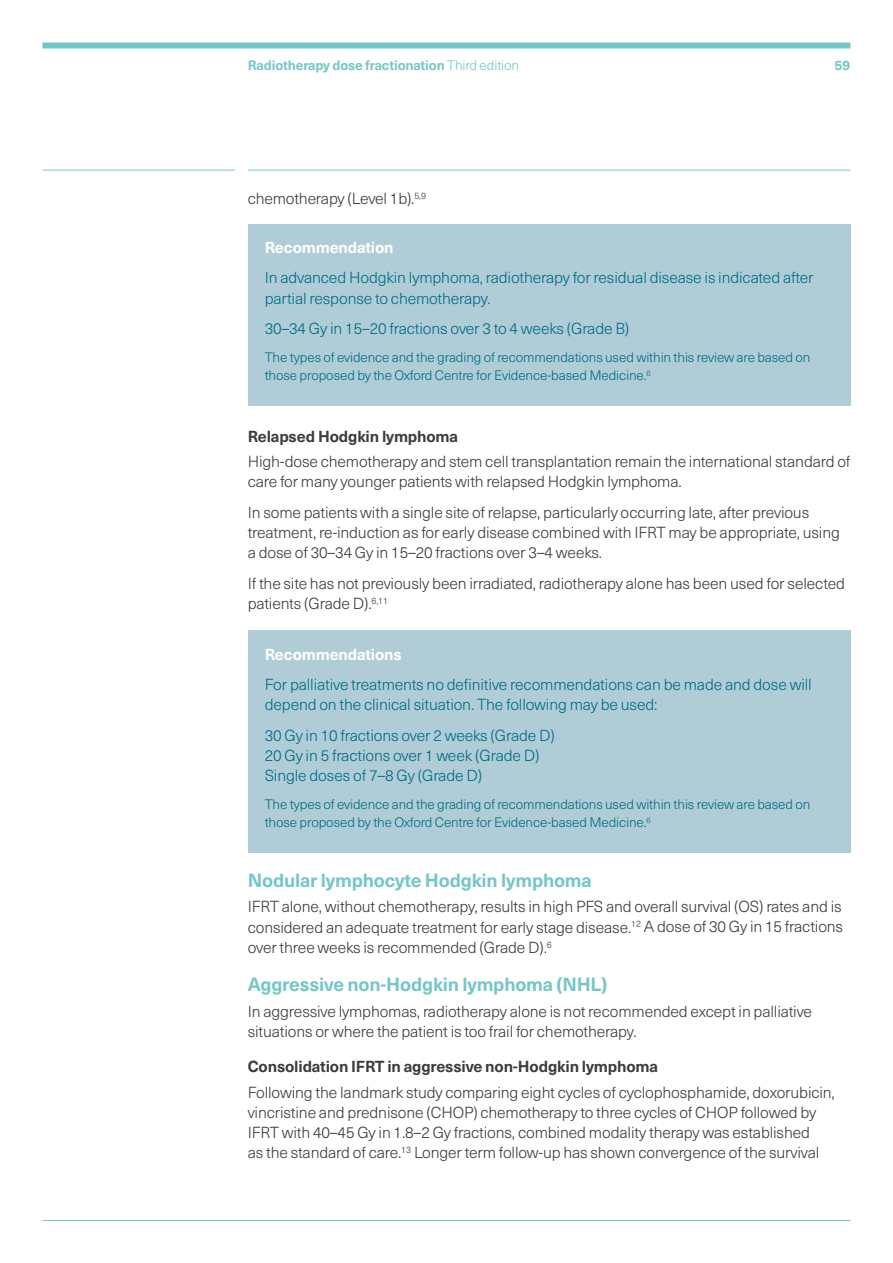
<style>
.page{position:relative;width:893px;height:1263px;background:#fff}
.page>*{position:absolute;margin:0;border:0;box-sizing:border-box;transform-origin:0 0}
.t1{font:700 18.75px "Neue Haas Unica Pro";letter-spacing:-.01em;color:#75c6c7}
.t2{font:300 15.75px/20.2px "Neue Haas Unica Pro";letter-spacing:-.01em;color:#3c3c3b}
.t3{font:300 15.75px/20.2px "Neue Haas Unica Pro";letter-spacing:-.01em;color:#006d83}
.t4{font:700 15.75px "Neue Haas Unica Pro";letter-spacing:-.01em;color:#3c3c3b}
.t5{font:700 15.75px "Neue Haas Unica Pro";letter-spacing:-.01em;color:#fff}
.t6{font:300 13.5px/18px "Neue Haas Unica Pro";letter-spacing:-.01em;color:#006d83}
.t7{font:700 13.5px "Neue Haas Unica Pro";letter-spacing:-.01em;color:#75c6c7}
.s1{font-weight:300}
</style>
<div class="page">
<div style="left:43px;top:43px;width:807px;height:6px;background:#75c6c7"></div>
<hr style="left:43px;top:1220px;width:807px;height:1px;background:#75c6c7">
<hr style="left:43px;top:170px;width:192px;height:1px;background:#75c6c7">
<hr style="left:248px;top:170px;width:602px;height:1px;background:#75c6c7">
<div style="left:248px;top:224px;width:602px;height:182px;background:#b0cdd7"></div>
<div style="left:248px;top:631px;width:602px;height:222px;background:#b0cdd7"></div>
<p class="t7" style="left:248px;top:57px;width:273px">Radiotherapy dose fractionation <span class="s1">Third edition</span></p>
<p class="t7" style="left:834px;top:57px;width:18px">59</p>
<p class="t2" style="left:248px;top:188px;width:180px">chemotherapy (Level 1b).<sup>5,9</sup></p>
<p class="t5" style="left:265px;top:238px;width:131px">Recommendation</p>
<p class="t3" style="left:265px;top:268px;width:550px">In advanced Hodgkin lymphoma, radiotherapy for residual disease is indicated after partial response to chemotherapy.</p>
<p class="t3" style="left:265px;top:319px;width:366px">30–34 Gy in 15–20 fractions over 3 to 4 weeks (Grade B)</p>
<p class="t6" style="left:265px;top:349px;width:547px">The types of evidence and the grading of recommendations used within this review are based on those proposed by the Oxford Centre for Evidence-based Medicine.<sup>6</sup></p>
<p class="t4" style="left:248px;top:426px;width:212px">Relapsed Hodgkin lymphoma</p>
<p class="t2" style="left:248px;top:452px;width:604px">High-dose chemotherapy and stem cell transplantation remain the international standard of care for many younger patients with relapsed Hodgkin lymphoma.</p>
<p class="t2" style="left:248px;top:502px;width:594px">In some patients with a single site of relapse, particularly occurring late, after previous treatment, re-induction as for early disease combined with IFRT may be appropriate, using a dose of 30–34 Gy in 15–20 fractions over 3–4 weeks.</p>
<p class="t2" style="left:248px;top:573px;width:599px">If the site has not previously been irradiated, radiotherapy alone has been used for selected patients (Grade D).<sup>6,11</sup></p>
<p class="t5" style="left:265px;top:644px;width:139px">Recommendations</p>
<p class="t3" style="left:265px;top:675px;width:549px">For palliative treatments no definitive recommendations can be made and dose will depend on the clinical situation. The following may be used:</p>
<p class="t3" style="left:265px;top:725px;width:292px">30 Gy in 10 fractions over 2 weeks (Grade D)<br>20 Gy in 5 fractions over 1 week (Grade D)<br>Single doses of 7–8 Gy (Grade D)</p>
<p class="t6" style="left:265px;top:796px;width:547px">The types of evidence and the grading of recommendations used within this review are based on those proposed by the Oxford Centre for Evidence-based Medicine.<sup>6</sup></p>
<p class="t1" style="left:248px;top:869px;width:346px">Nodular lymphocyte Hodgkin lymphoma</p>
<p class="t2" style="left:248px;top:897px;width:597px;text-align:justify">IFRT alone, without chemotherapy, results in high PFS and overall survival (OS) rates and is considered an adequate treatment for early stage disease.<sup>12</sup> A dose of 30 Gy in 15 fractions over three weeks is recommended (Grade D).<sup>6</sup></p>
<p class="t1" style="left:248px;top:973px;width:361px">Aggressive non-Hodgkin lymphoma (NHL)</p>
<p class="t2" style="left:248px;top:1001px;width:566px">In aggressive lymphomas, radiotherapy alone is not recommended except in palliative situations or where the patient is too frail for chemotherapy.</p>
<p class="t4" style="left:248px;top:1057px;width:412px">Consolidation IFRT in aggressive non-Hodgkin lymphoma</p>
<p class="t2" style="left:248px;top:1082px;width:589px">Following the landmark study comparing eight cycles of cyclophosphamide, doxorubicin, vincristine and prednisone (CHOP) chemotherapy to three cycles of CHOP followed by IFRT with 40–45 Gy in 1.8–2 Gy fractions, combined modality therapy was established<br>as the standard of care.<sup>13</sup> Longer term follow-up has shown convergence of the survival</p>
</div>
